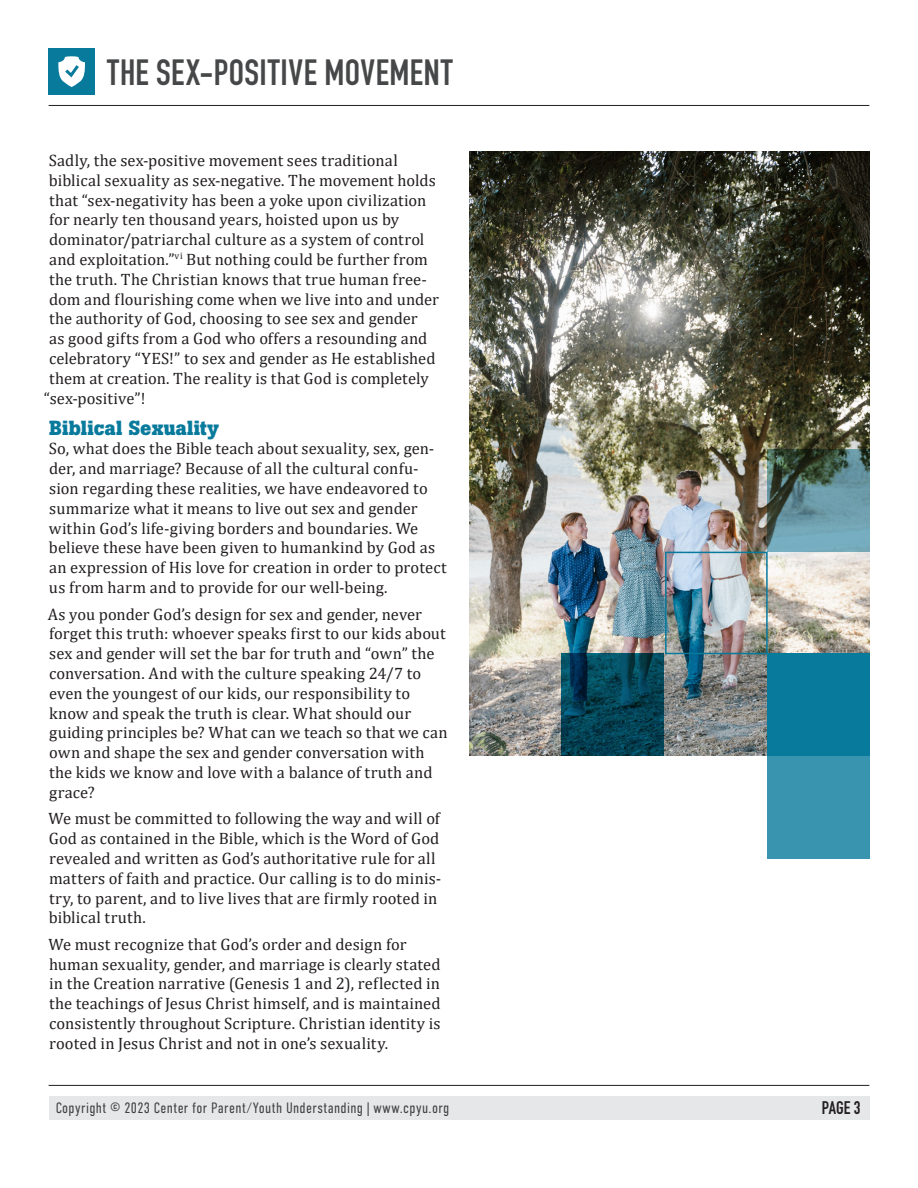
<style>
.page{position:relative;width:918px;height:1188px;background:#fff}
.page>*{position:absolute;margin:0;border:0;box-sizing:border-box;transform-origin:0 0}
.t1{font:700 36px "DIN Condensed";letter-spacing:.015em;color:#464748}
.subheader{font:700 20.25px "Boton";letter-spacing:.01em;color:#087a9c}
.t2{font:700 18px "DIN Condensed";color:#231f20}
.Body_text{font:16.5px/19.8px "Cambria";letter-spacing:.005em;color:#231f20}
.t3{font:300 15px "DIN Condensed";letter-spacing:.025em;color:#464748}
.s1{color:#231f20}
</style>
<div class="page">
<hr style="left:49px;top:1085px;width:820px;height:1px;background:#231f20">
<div style="left:49px;top:1096px;width:820px;height:24px;background:#e6e7e9"></div>
<hr style="left:49px;top:105px;width:820px;height:1px;background:#231f20">
<div style="left:49px;top:49px;width:46px;height:46px;background:#087a9c"></div>
<svg style="left:58px;top:56px;width:27px;height:31px"></svg>
<img style="left:470px;top:151px;width:399px;height:605px">
<div style="left:767px;top:653px;width:102px;height:103px;background:#087a9c"></div>
<div style="left:665px;top:552px;width:103px;height:102px;border:2px solid #087a9c"></div>
<svg style="left:562px;top:653px;width:102px;height:103px"></svg>
<div style="left:767px;top:756px;width:102px;height:103px;background:#3995af"></div>
<svg style="left:767px;top:449px;width:102px;height:103px"></svg>
<p class="t1" style="left:107px;top:48px;width:347px">THE SEX-POSITIVE MOVEMENT</p>
<p class="Body_text" style="left:49px;top:150px;width:350px">Sadly, the sex-positive movement sees traditional</p>
<p class="Body_text" style="left:49px;top:170px;width:388px">biblical sexuality as sex-negative. The movement holds</p>
<p class="Body_text" style="left:49px;top:190px;width:379px">that “sex-negativity has been a yoke upon civilization</p>
<p class="Body_text" style="left:49px;top:210px;width:352px">for nearly ten thousand years, hoisted upon us by</p>
<p class="Body_text" style="left:49px;top:230px;width:377px">dominator/patriarchal culture as a system of control</p>
<p class="Body_text" style="left:49px;top:249px;width:380px">and exploitation.”<sup>vi</sup> But nothing could be further from</p>
<p class="Body_text" style="left:49px;top:269px;width:379px">the truth. The Christian knows that true human free-</p>
<p class="Body_text" style="left:49px;top:289px;width:391px">dom and flourishing come when we live into and under</p>
<p class="Body_text" style="left:49px;top:309px;width:370px">the authority of God, choosing to see sex and gender</p>
<p class="Body_text" style="left:49px;top:329px;width:380px">as good gifts from a God who offers a resounding and</p>
<p class="Body_text" style="left:49px;top:348px;width:388px">celebratory “YES!” to sex and gender as He established</p>
<p class="Body_text" style="left:49px;top:368px;width:381px">them at creation. The reality is that God is completely</p>
<p class="Body_text" style="left:44px;top:388px;width:103px">“sex-positive”!</p>
<p class="subheader" style="left:49px;top:416px;width:171px">Biblical Sexuality</p>
<p class="Body_text" style="left:49px;top:439px;width:400px">So, what does the Bible teach about sexuality, sex, gen&shy;der, and marriage? Because of all the cultural confu&shy;sion regarding these realities, we have endeavored to summarize what it means to live out sex and gender within God’s life-giving borders and boundaries. We believe these have been given to humankind by God as an expression of His love for creation in order to protect us from harm and to provide for our well-being.</p>
<p class="Body_text" style="left:48px;top:604px;width:402px">As you ponder God’s design for sex and gender, never forget this truth: whoever speaks first to our kids about sex and gender will set the bar for truth and “own” the conversation. And with the culture speaking 24/7 to even the youngest of our kids, our responsibility to know and speak the truth is clear. What should our guiding principles be? What can we teach so that we can own and shape the sex and gender conversation with the kids we know and love with a balance of truth and grace?</p>
<p class="Body_text" style="left:49px;top:809px;width:394px">We must be committed to following the way and will of God as contained in the Bible, which is the Word of God revealed and written as God’s authoritative rule for all matters of faith and practice. Our calling is to do minis&shy;try, to parent, and to live lives that are firmly rooted in biblical truth.</p>
<p class="Body_text" style="left:49px;top:934px;width:394px">We must recognize that God’s order and design for human sexuality, gender, and marriage is clearly stated in the Creation narrative (Genesis 1 and 2), reflected in the teachings of Jesus Christ himself, and is maintained consistently throughout Scripture. Christian identity is rooted in Jesus Christ and not in one’s sexuality.</p>
<p class="t3" style="left:56px;top:1099px;width:395px">Copyright © 2023 Center for Parent/Youth Understanding <span class="s1">|</span> www.cpyu.org</p>
<p class="t2" style="left:822px;top:1096px;width:40px">PAGE 3</p>
</div>
